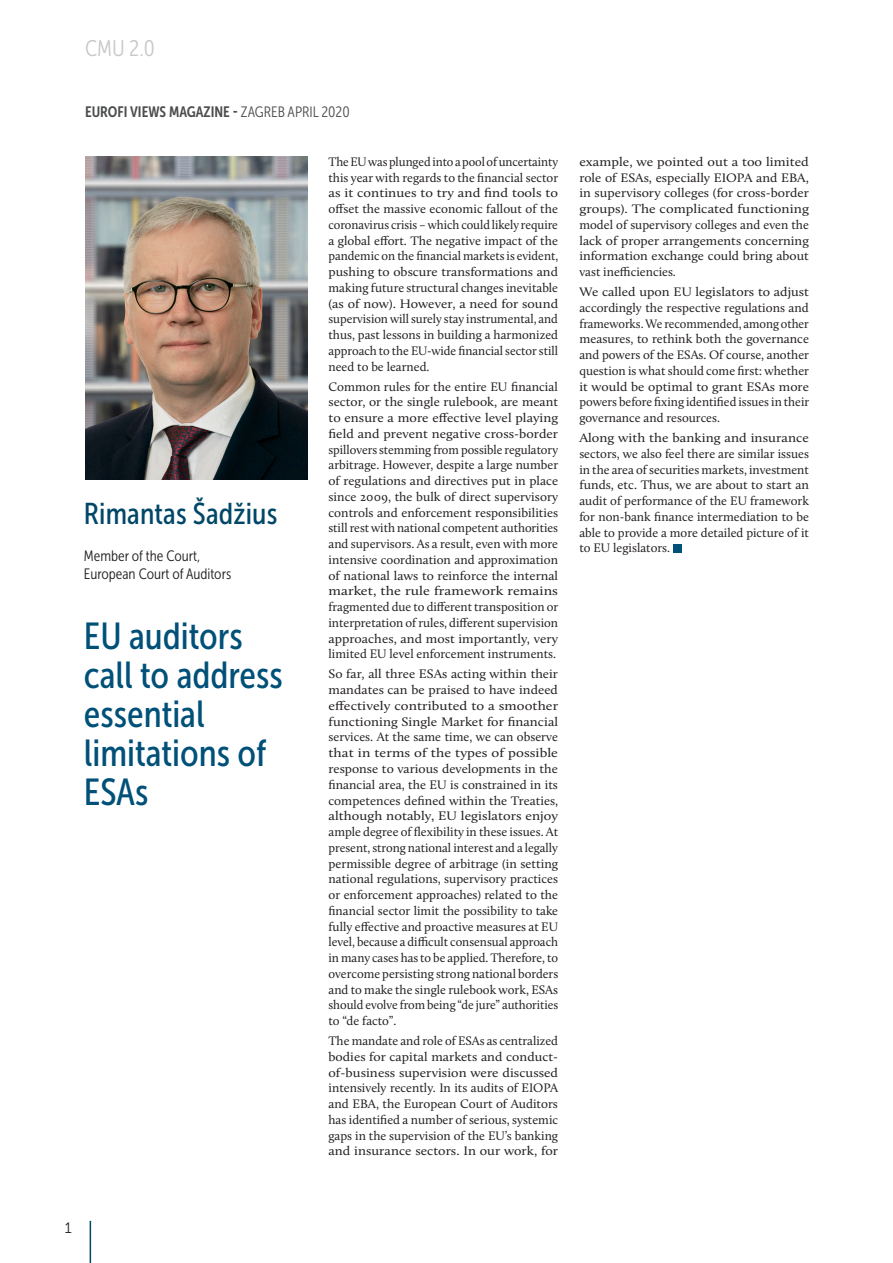
<style>
.page{position:relative;width:893px;height:1263px;background:#fff}
.page>*{position:absolute;margin:0;border:0;box-sizing:border-box;transform-origin:0 0}
.t1{font:37.5px/39px "Museo Sans Cond 500";color:#005078}
.PETIT_Nom{font:30px "Museo Sans Cond 500";letter-spacing:.005em;color:#004768}
.t2{font:22.5px "Museo Sans Cond 300";color:#c7c8ca}
.BODY_TEXT{font:15px/18px "Museo Sans Cond 300";color:#231f20}
.t3{font:15px "Museo Sans Cond 700";color:#4b4c4d}
.BULLETS{font:15px "Museo Sans 300";color:#231f20}
.BODY_TEXT-2{font:12.75px/15.8px "Calluna";color:#231f20;text-align:justify}
.BODY_TEXT-3{font:12.75px/15.8px "Calluna";color:#231f20;text-align:justify;scale:1.06 1}
.BODY_TEXT-4{font:12.75px/15.8px "Calluna";color:#231f20;text-align:justify;scale:1.11 1}
.BODY_TEXT-5{font:12.75px/15.8px "Calluna";color:#231f20;text-align:justify;scale:1.08 1}
.s1{font-family:"Museo Sans Cond 300"}
</style>
<div class="page">
<div style="left:673px;top:544px;width:8px;height:8px;background:#005078"></div>
<img style="left:85px;top:156px;width:222px;height:323px">
<hr style="left:90px;top:1221px;width:1px;height:42px;background:#004768">
<p class="t2" style="left:85px;top:36px;width:71px">CMU 2.0</p>
<p class="t3" style="left:85px;top:103px;width:266px">EUROFI VIEWS MAGAZINE - <span class="s1">ZAGREB APRIL 2020</span></p>
<p class="PETIT_Nom" style="left:84px;top:497px;width:195px">Rimantas Šadžius</p>
<p class="BODY_TEXT" style="left:84px;top:547px;width:149px">Member of the Court,<br>European Court of Auditors</p>
<p class="t1" style="left:84px;top:617px;width:200px">EU auditors call to address essential limitations of<br>ESAs</p>
<p class="BODY_TEXT-2" style="left:328px;top:154px;width:231px">The EU was plunged into a pool of uncertainty this year with regards to the financial sector as it continues to try and find tools to offset the massive economic fallout of the coronavirus crisis – which could likely require a global effort. The negative impact of the pandemic on the financial markets is evident, pushing to obscure transformations and making future structural changes inevitable (as of now). However, a need for sound supervision will surely stay instrumental, and thus, past lessons in building a harmonized approach to the EU-wide financial sector still need to be learned.</p>
<p class="BODY_TEXT-2" style="left:328px;top:378px;width:231px">Common rules for the entire EU financial sector, or the single rulebook, are meant to ensure a more effective level playing field and prevent negative cross-border spillovers stemming from possible regulatory arbitrage. However, despite a large number of regulations and directives put in place since 2009, the bulk of direct supervisory controls and enforcement responsibilities still rest with national competent authorities and supervisors. As a result, even with more intensive coordination and approximation of national laws to reinforce the internal market, the rule framework remains fragmented due to different transposition or interpretation of rules, different supervision approaches, and most importantly, very limited EU level enforcement instruments.</p>
<p class="BODY_TEXT-3" style="left:328px;top:666px;width:218px">So far, all three ESAs acting within their mandates can be praised to have indeed effectively contributed to a smoother functioning Single Market for financial services. At the same time, we can observe that in terms of the types of possible response to various developments in the financial area, the EU is constrained in its competences defined within the Treaties, although notably, EU legislators enjoy ample degree of flexibility in these issues. At present, strong national interest and a legally permissible degree of arbitrage (in setting national regulations, supervisory practices or enforcement approaches) related to the financial sector limit the possibility to take fully effective and proactive measures at EU level, because a difficult consensual approach in many cases has to be applied. Therefore, to overcome persisting strong national borders and to make the single rulebook work, ESAs should evolve from being “de jure” authorities to “de facto”.</p>
<p class="BODY_TEXT-2" style="left:328px;top:1033px;width:231px">The mandate and role of ESAs as centralized bodies for capital markets and conduct&shy;of-business supervision were discussed intensively recently. In its audits of EIOPA and EBA, the European Court of Auditors has identified a number of serious, systemic gaps in the supervision of the EU’s banking and insurance sectors. In our work, for</p>
<p class="BODY_TEXT-4" style="left:579px;top:154px;width:208px">example, we pointed out a too limited role of ESAs, especially EIOPA and EBA, in supervisory colleges (for cross-border groups). The complicated functioning model of supervisory colleges and even the lack of proper arrangements concerning information exchange could bring about vast inefficiencies.</p>
<p class="BODY_TEXT-5" style="left:579px;top:284px;width:214px">We called upon EU legislators to adjust accordingly the respective regulations and frameworks. We recommended, among other measures, to rethink both the governance and powers of the ESAs. Of course, another question is what should come first: whether it would be optimal to grant ESAs more powers before fixing identified issues in their governance and resources.</p>
<p class="BODY_TEXT-4" style="left:579px;top:430px;width:208px">Along with the banking and insurance sectors, we also feel there are similar issues in the area of securities markets, investment funds, etc. Thus, we are about to start an audit of performance of the EU framework for non-bank finance intermediation to be able to provide a more detailed picture of it to EU legislators.</p>
<p class="BULLETS" style="left:65px;top:1220px;width:8px">1</p>
</div>
